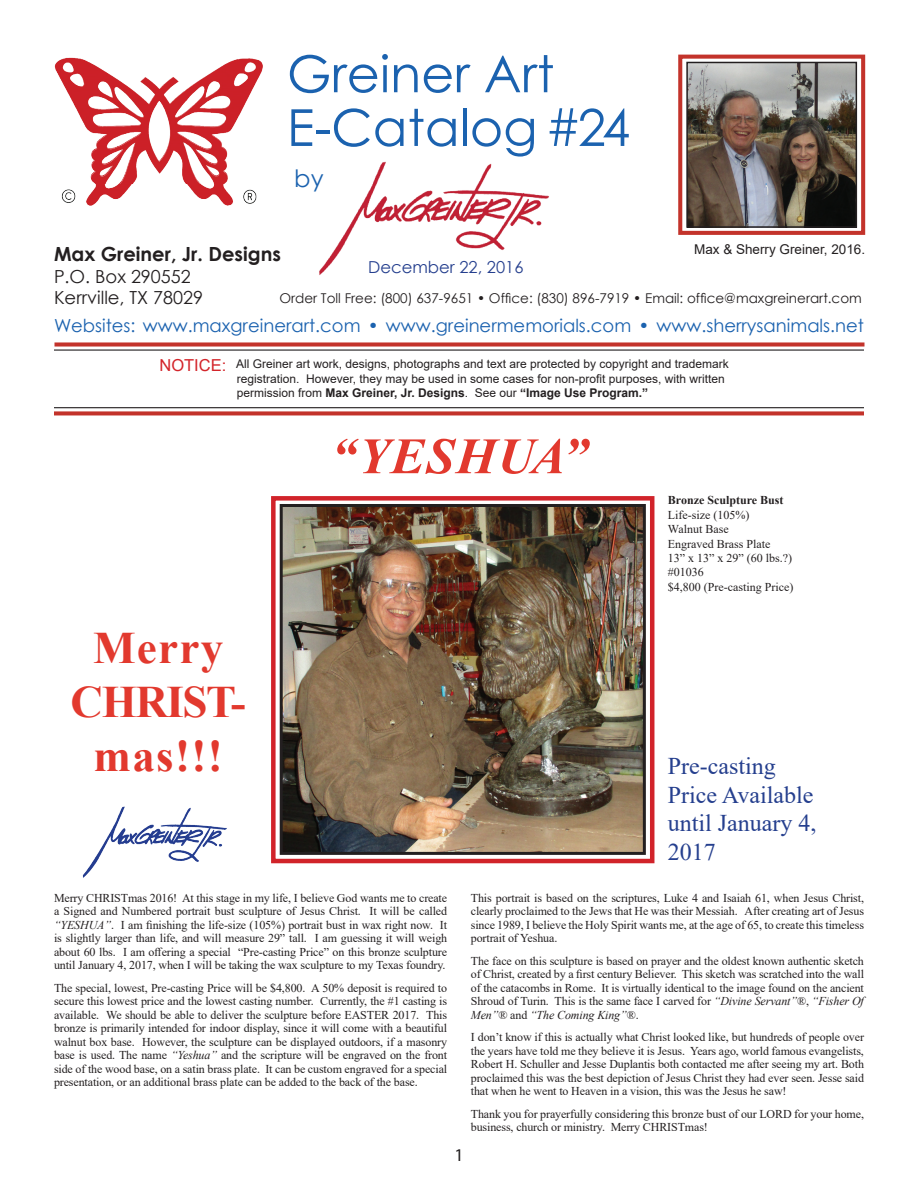
<style>
.page{position:relative;width:918px;height:1188px;background:#fff}
.page>*{position:absolute;margin:0;border:0;box-sizing:border-box;transform-origin:0 0}
.t1{font:51px/53.7px "Century Gothic";color:#1b62af}
.t2{font:italic 700 51px "Times New Roman";letter-spacing:.03em;color:#e2392e}
.t3{font:700 45px/54px "Times New Roman";letter-spacing:.03em;color:#e2392e;text-align:center}
.t4{font:24px/28.8px "Times New Roman";color:#253f8e}
.t5{font:24px "Century Gothic";color:#1b62af}
.t6{font:700 19.5px "Century Gothic";color:#231f20}
.t7{font:18px "Century Gothic";color:#1b62af}
.t8{font:18px/21.6px "Century Gothic";color:#231f20}
.t9{font:18px "Myriad Pro";color:#231f20}
.t10{font:16.5px "Century Gothic";color:#253f8e}
.t11{font:13.5px "Century Gothic";color:#231f20}
.t12{font:13.5px "Arial";color:#231f20}
.t13{font:12px/13.5px "Times New Roman";letter-spacing:-.01em;color:#231f20;text-align:justify}
.t14{font:12px/14.4px "Arial";color:#231f20}
.t15{font:700 12px "Times New Roman";color:#231f20}
.s1{font-size:16.5px;color:#d3242a}
.s2{font-weight:700}
.s3{font-style:italic}
</style>
<div class="page">
<div style="left:678px;top:55px;width:187px;height:180px;border:4px solid #c3332b"></div>
<img style="left:319px;top:161px;width:230px;height:114px">
<svg style="left:54px;top:411px;width:810px;height:4px;background:#c94841"></svg>
<hr style="left:54px;top:350px;width:810px;height:1px;background:#231f20">
<hr style="left:54px;top:407px;width:810px;height:1px;background:#231f20">
<div style="left:54px;top:342px;width:810px;height:5px;background:#c3332b"></div>
<img style="left:86px;top:184px;width:147px;height:22px">
<img style="left:54px;top:57px;width:209px;height:127px">
<img style="left:243px;top:189px;width:14px;height:15px">
<img style="left:61px;top:189px;width:15px;height:14px">
<img style="left:689px;top:65px;width:165px;height:160px">
<div style="left:686px;top:62px;width:171px;height:166px;border:2px solid #231f20"></div>
<img style="left:284px;top:508px;width:358px;height:343px">
<div style="left:280px;top:504px;width:366px;height:351px;border:3px solid #231f20"></div>
<div style="left:271px;top:496px;width:383px;height:367px;border:4px solid #d1232a"></div>
<img style="left:82px;top:806px;width:145px;height:72px">
<h1 class="t1" style="left:287px;top:46px;width:345px">Greiner Art<br>E-Catalog #24</h1>
<h3 class="t5" style="left:294px;top:161px;width:31px">by</h3>
<p class="t12" style="left:694px;top:239px;width:173px">Max &amp; Sherry Greiner, 2016.</p>
<h3 class="t6" style="left:54px;top:239px;width:228px">Max Greiner, Jr. Designs</h3>
<h3 class="t8" style="left:54px;top:265px;width:151px">P.O. Box 290552<br>Kerrville, TX 78029</h3>
<h3 class="t7" style="left:54px;top:313px;width:811px">Websites: www.maxgreinerart.com • www.greinermemorials.com • www.sherrysanimals.net</h3>
<p class="t14" style="left:237px;top:357px;width:494px;text-indent:-77px"><span class="s1">NOTICE:</span> All Greiner art work, designs, photographs and text are protected by copyright and trademark registration. However, they may be used in some cases for non-profit purposes, with written permission from <span class="s2">Max Greiner, Jr. Designs</span>. See our <span class="s2">“Image Use Program.”</span></p>
<h3 class="t10" style="left:368px;top:255px;width:157px">December 22, 2016</h3>
<p class="t11" style="left:279px;top:289px;width:584px">Order Toll Free: (800) 637-9651 • Office: (830) 896-7919 • Email: office@maxgreinerart.com</p>
<h2 class="t3" style="left:71px;top:620px;width:177px">Merry<br>CHRIST&shy;mas!!!</h2>
<h1 class="t2" style="left:331px;top:421px;width:258px">“YESHUA”</h1>
<p class="t15" style="left:668px;top:492px;width:117px">Bronze Sculpture Bust</p>
<p class="t13" style="left:668px;top:507px;width:127px;line-height:14.4px;text-align:left">Life-size (105%)<br>Walnut Base<br>Engraved Brass Plate<br>13” x 13” x 29” (60 lbs.?) #01036<br>$4,800 (Pre-casting Price)</p>
<h3 class="t4" style="left:668px;top:751px;width:150px">Pre-casting<br>Price Available until January 4,<br>2017</h3>
<p class="t13" style="left:54px;top:890px;width:395px">Merry CHRISTmas 2016! At this stage in my life, I believe God wants me to create a Signed and Numbered portrait bust sculpture of Jesus Christ. It will be called <span class="s3">“YESHUA”</span>. I am finishing the life-size (105%) portrait bust in wax right now. It is slightly larger than life, and will measure 29” tall. I am guessing it will weigh about 60 lbs. I am offering a special “Pre-casting Price” on this bronze sculpture until January 4, 2017, when I will be taking the wax sculpture to my Texas foundry.</p>
<p class="t13" style="left:54px;top:980px;width:395px">The special, lowest, Pre-casting Price will be $4,800. A 50% deposit is required to secure this lowest price and the lowest casting number. Currently, the #1 casting is available. We should be able to deliver the sculpture before EASTER 2017. This bronze is primarily intended for indoor display, since it will come with a beautiful walnut box base. However, the sculpture can be displayed outdoors, if a masonry base is used. The name <span class="s3">“Yeshua”</span> and the scripture will be engraved on the front side of the wood base, on a satin brass plate. It can be custom engraved for a special presentation, or an additional brass plate can be added to the back of the base.</p>
<h3 class="t9" style="left:454px;top:1144px;width:11px">1</h3>
<p class="t13" style="left:471px;top:890px;width:395px">This portrait is based on the scriptures, Luke 4 and Isaiah 61, when Jesus Christ, clearly proclaimed to the Jews that He was their Messiah. After creating art of Jesus since 1989, I believe the Holy Spirit wants me, at the age of 65, to create this timeless portrait of Yeshua.</p>
<p class="t13" style="left:471px;top:953px;width:395px">The face on this sculpture is based on prayer and the oldest known authentic sketch of Christ, created by a first century Believer. This sketch was scratched into the wall of the catacombs in Rome. It is virtually identical to the image found on the ancient Shroud of Turin. This is the same face I carved for <span class="s3">“Divine Servant”</span>®, <span class="s3">“Fisher Of Men”</span>® and <span class="s3">“The Coming King”</span>®.</p>
<p class="t13" style="left:471px;top:1030px;width:395px">I don’t know if this is actually what Christ looked like, but hundreds of people over the years have told me they believe it is Jesus. Years ago, world famous evangelists, Robert H. Schuller and Jesse Duplantis both contacted me after seeing my art. Both proclaimed this was the best depiction of Jesus Christ they had ever seen. Jesse said that when he went to Heaven in a vision, this was the Jesus he saw!</p>
<p class="t13" style="left:471px;top:1106px;width:395px">Thank you for prayerfully considering this bronze bust of our LORD for your home, business, church or ministry. Merry CHRISTmas!</p>
</div>
